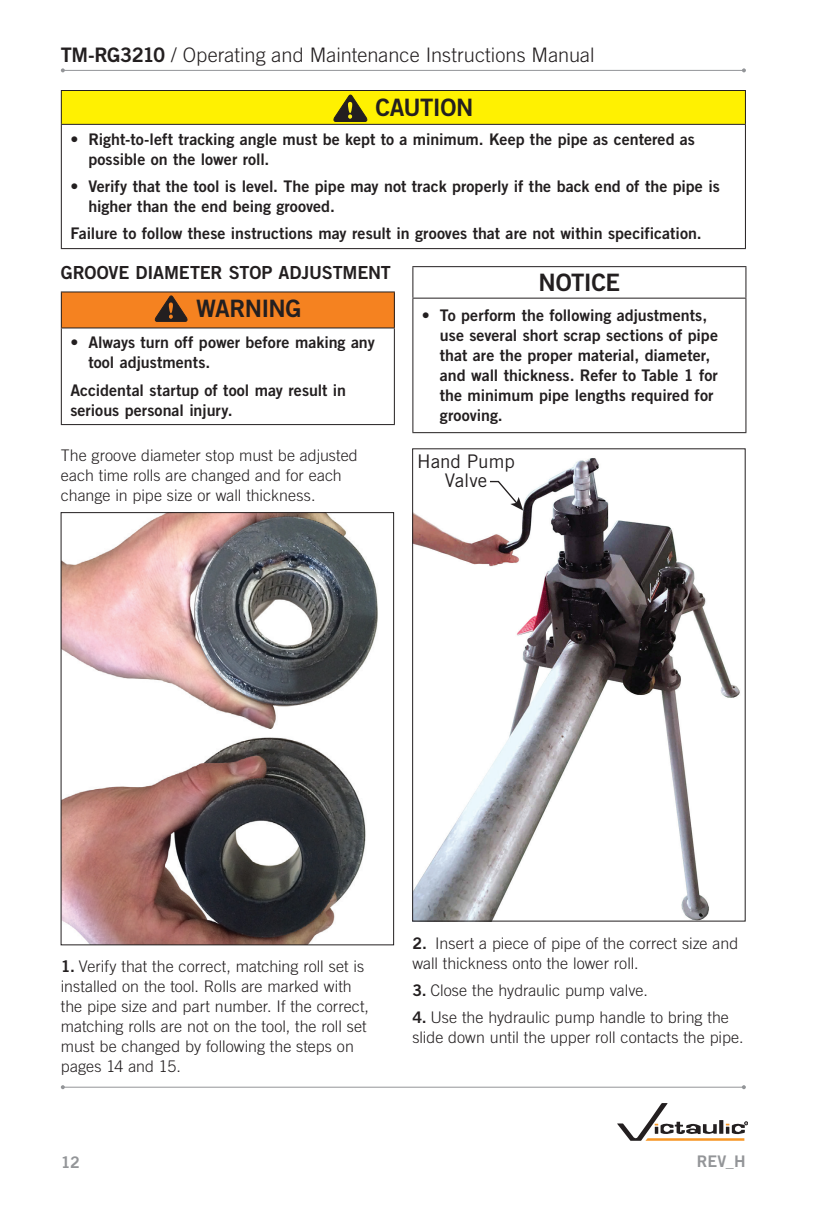
<style>
.page{position:relative;width:840px;height:1224px;background:#fff}
.page>*{position:absolute;margin:0;border:0;box-sizing:border-box;transform-origin:0 0}
.t1{font:24px "Trade Gothic LT Std Bd 2";letter-spacing:-.02em;color:#231f20}
.t2{font:300 20px "Trade Gothic LT Std";letter-spacing:.005em;color:#231f20}
.t3{font:18.8px/18.8px "Trade Gothic LT Std";color:#231f20;text-align:center}
.t4{font:18px "Trade Gothic LT Std Bd 2";letter-spacing:-.01em;color:#231f20}
.t5{font:16px/20px "Trade Gothic LT Std Bd 2";color:#231f20}
.t6{font:300 16px/20px "Trade Gothic LT Std";color:#231f20}
.t7{font:16px "Trade Gothic LT Std Bd 2";color:#939598}
.s1{font-family:"Trade Gothic LT Std Bd 2";font-weight:400}
</style>
<div class="page">
<div style="left:61px;top:292px;width:333px;height:36px;background:#f58220"></div>
<hr style="left:61px;top:291px;width:334px;height:1px;background:#231f20">
<hr style="left:61px;top:292px;width:1px;height:35px;background:#231f20">
<hr style="left:394px;top:292px;width:1px;height:35px;background:#231f20">
<hr style="left:61px;top:328px;width:1px;height:96px;background:#231f20">
<hr style="left:394px;top:328px;width:1px;height:96px;background:#231f20">
<hr style="left:61px;top:424px;width:334px;height:1px;background:#231f20">
<hr style="left:61px;top:327px;width:334px;height:1px;background:#231f20">
<svg style="left:154px;top:296px;width:34px;height:25px"></svg>
<img style="left:63px;top:514px;width:315px;height:429px">
<div style="left:61px;top:512px;width:333px;height:433px;border:1px solid #231f20"></div>
<hr style="left:412px;top:266px;width:334px;height:1px;background:#231f20">
<hr style="left:412px;top:267px;width:1px;height:31px;background:#231f20">
<hr style="left:745px;top:267px;width:1px;height:31px;background:#231f20">
<hr style="left:412px;top:298px;width:334px;height:1px;background:#231f20">
<hr style="left:412px;top:299px;width:1px;height:133px;background:#231f20">
<hr style="left:745px;top:299px;width:1px;height:133px;background:#231f20">
<hr style="left:412px;top:432px;width:334px;height:1px;background:#231f20">
<img style="left:414px;top:458px;width:326px;height:461px">
<svg style="left:488px;top:480px;width:35px;height:31px"></svg>
<div style="left:412px;top:449px;width:333px;height:472px;border:1px solid #231f20"></div>
<div style="left:61px;top:90px;width:684px;height:34px;background:#fff101"></div>
<hr style="left:61px;top:90px;width:685px;height:1px;background:#231f20">
<hr style="left:61px;top:91px;width:1px;height:33px;background:#231f20">
<hr style="left:745px;top:91px;width:1px;height:33px;background:#231f20">
<hr style="left:61px;top:124px;width:685px;height:1px;background:#231f20">
<hr style="left:61px;top:125px;width:1px;height:123px;background:#231f20">
<hr style="left:745px;top:125px;width:1px;height:123px;background:#231f20">
<hr style="left:61px;top:248px;width:685px;height:1px;background:#231f20">
<svg style="left:333px;top:95px;width:34px;height:27px"></svg>
<hr style="left:63px;top:70px;width:681px;height:1px;background:#939598">
<svg style="left:61px;top:68px;width:4px;height:4px"></svg>
<svg style="left:742px;top:68px;width:4px;height:4px"></svg>
<svg style="left:617px;top:1103px;width:130px;height:38px"></svg>
<hr style="left:63px;top:1087px;width:680px;height:1px;background:#939598">
<svg style="left:61px;top:1085px;width:4px;height:4px"></svg>
<svg style="left:741px;top:1085px;width:4px;height:4px"></svg>
<p class="t2" style="left:61px;top:43px;width:535px"><span class="s1">TM-RG3210</span> / Operating and Maintenance Instructions Manual</p>
<h1 class="t1" style="left:375px;top:93px;width:99px">CAUTION</h1>
<p class="t5" style="left:88px;top:129px;width:608px;text-indent:-18px">• Right-to-left tracking angle must be kept to a minimum. Keep the pipe as centered as possible on the lower roll.</p>
<p class="t5" style="left:88px;top:176px;width:633px;text-indent:-18px">• Verify that the tool is level. The pipe may not track properly if the back end of the pipe is higher than the end being grooved.</p>
<p class="t5" style="left:70px;top:223px;width:633px">Failure to follow these instructions may result in grooves that are not within specification.</p>
<p class="t4" style="left:61px;top:262px;width:331px">GROOVE DIAMETER STOP ADJUSTMENT</p>
<h1 class="t1" style="left:196px;top:293px;width:107px">WARNING</h1>
<p class="t5" style="left:88px;top:332px;width:288px;text-indent:-18px">• Always turn off power before making any tool adjustments.</p>
<p class="t5" style="left:70px;top:380px;width:277px">Accidental startup of tool may result in serious personal injury.</p>
<p class="t6" style="left:61px;top:445px;width:298px">The groove diameter stop must be adjusted each time rolls are changed and for each change in pipe size or wall thickness.</p>
<h1 class="t1" style="left:538px;top:268px;width:83px">NOTICE</h1>
<p class="t5" style="left:440px;top:305px;width:279px;text-indent:-18px">• To perform the following adjustments, use several short scrap sections of pipe that are the proper material, diameter, and wall thickness. Refer to Table 1 for the minimum pipe lengths required for grooving.</p>
<p class="t3" style="left:417px;top:452px;width:99px">Hand Pump<br>Valve</p>
<p class="t6" style="left:61px;top:957px;width:309px"><span class="s1">1.</span> Verify that the correct, matching roll set is installed on the tool. Rolls are marked with the pipe size and part number. If the correct, matching rolls are not on the tool, the roll set must be changed by following the steps on pages 14 and 15.</p>
<p class="t6" style="left:412px;top:933px;width:327px"><span class="s1">2.</span> Insert a piece of pipe of the correct size and wall thickness onto the lower roll.</p>
<p class="t6" style="left:412px;top:980px;width:234px"><span class="s1">3.</span> Close the hydraulic pump valve.</p>
<p class="t6" style="left:412px;top:1007px;width:329px"><span class="s1">4.</span> Use the hydraulic pump handle to bring the slide down until the upper roll contacts the pipe.</p>
<p class="t7" style="left:61px;top:1152px;width:20px">12</p>
<p class="t7" style="left:697px;top:1151px;width:50px">REV_H</p>
</div>
